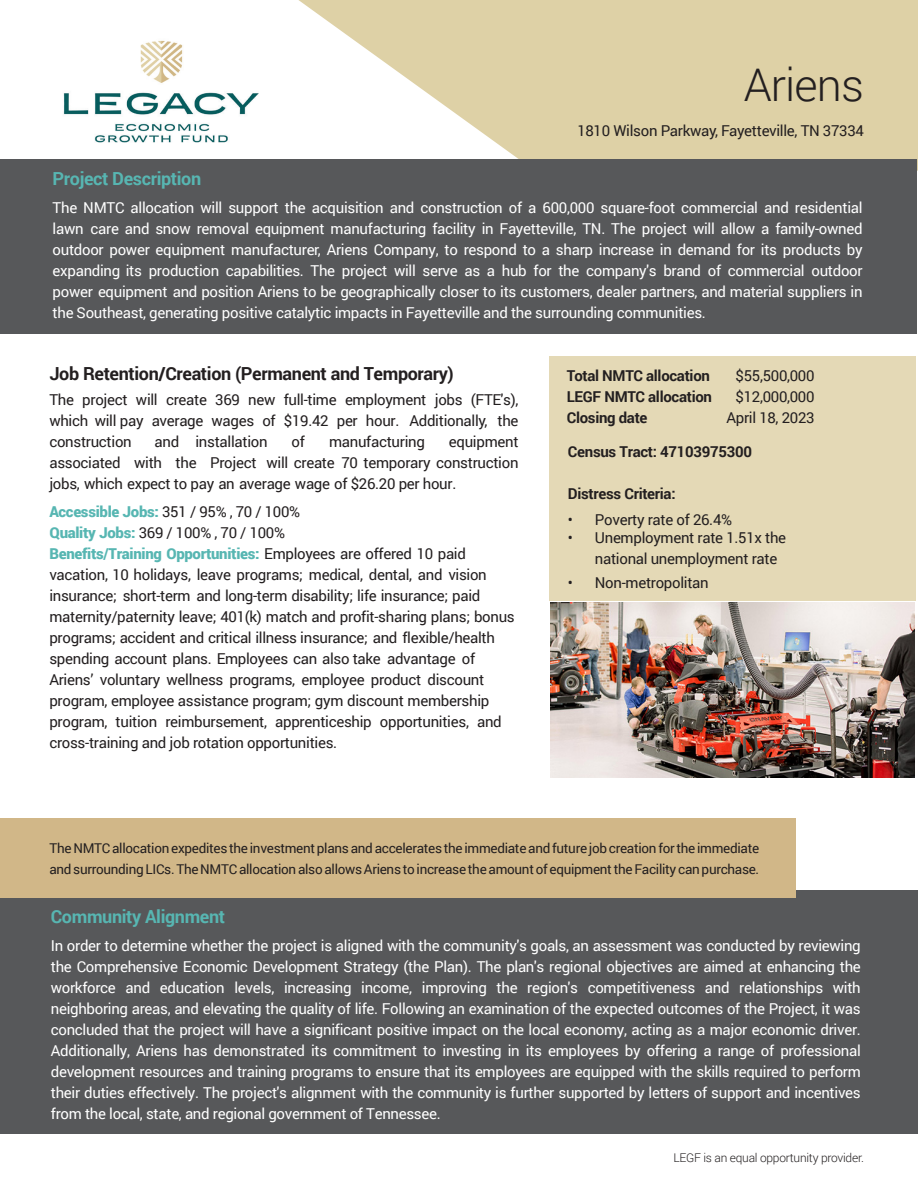
<style>
.page{position:relative;width:918px;height:1188px;background:#fff}
.page>*{position:absolute;margin:0;border:0;box-sizing:border-box;transform-origin:0 0}
.t1{font:300 45px "Roboto";letter-spacing:-.02em;color:#231f20}
.t2{font:700 18px "Roboto";letter-spacing:-.02em;color:#231f20}
.t3{font:700 18px "Roboto";letter-spacing:-.02em;color:#57b6b2}
.t4{font:15px/21px "Roboto";letter-spacing:-.02em;color:#fff;text-align:justify}
.t5{font:15px/21px "Roboto";letter-spacing:-.02em;color:#231f20}
.t6{font:700 15px "Roboto";letter-spacing:-.02em;color:#231f20}
.t7{font:13.5px/21.3px "Roboto";letter-spacing:-.02em;color:#231f20}
.t8{font:300 12px "Roboto";letter-spacing:-.02em;color:#231f20}
.s1{font-weight:900;color:#57b6b2}
</style>
<div class="page">
<svg style="left:298px;top:0;width:620px;height:171px;fill:#ded1a6"></svg>
<div style="left:0;top:891px;width:918px;height:243px;background:#57585a"></div>
<div style="left:0;top:818px;width:795px;height:79px;background:#d1b788"></div>
<div style="left:0;top:159px;width:917px;height:175px;background:#57585a"></div>
<img style="left:63px;top:40px;width:196px;height:103px">
<div style="left:549px;top:356px;width:366px;height:245px;background:#e4d9b6"></div>
<img style="left:550px;top:602px;width:365px;height:176px">
<p class="t1" style="left:744px;top:54px;width:122px">Ariens</p>
<p class="t5" style="left:577px;top:119px;width:288px">1810 Wilson Parkway, Fayetteville, TN 37334</p>
<p class="t3" style="left:53px;top:166px;width:150px">Project Description</p>
<p class="t4" style="left:53px;top:197px;width:812px">The NMTC allocation will support the acquisition and construction of a 600,000 square-foot commercial and residential lawn care and snow removal equipment manufacturing facility in Fayetteville, TN. The project will allow a family-owned outdoor power equipment manufacturer, Ariens Company, to respond to a sharp increase in demand for its products by expanding its production capabilities. The project will serve as a hub for the company's brand of commercial outdoor power equipment and position Ariens to be geographically closer to its customers, dealer partners, and material suppliers in the Southeast, generating positive catalytic impacts in Fayetteville and the surrounding communities.</p>
<p class="t2" style="left:49px;top:361px;width:406px">Job Retention/Creation (Permanent and Temporary)</p>
<p class="t5" style="left:49px;top:389px;width:471px;text-align:justify">The project will create 369 new full-time employment jobs (FTE's), which will pay average wages of $19.42 per hour. Additionally, the construction</p>
<p class="t5" style="left:155px;top:431px;width:114px">and installation</p>
<p class="t5" style="left:292px;top:431px;width:15px">of</p>
<p class="t5" style="left:329px;top:431px;width:97px">manufacturing</p>
<p class="t5" style="left:49px;top:431px;width:471px;text-align:justify;text-indent:400px">equipment associated with the Project will create 70 temporary construction jobs, which expect to pay an average wage of $26.20 per hour.</p>
<p class="t5" style="left:49px;top:501px;width:467px"><span class="s1">Accessible Jobs:</span> 351 / 95% , 70 / 100%<br><span class="s1">Quality Jobs:</span> 369 / 100% , 70 / 100%<br><span class="s1">Benefits/Training Opportunities:</span> Employees are offered 10 paid vacation, 10 holidays, leave programs; medical, dental, and vision insurance; short-term and long-term disability; life insurance; paid maternity/paternity leave; 401(k) match and profit-sharing plans; bonus programs; accident and critical illness insurance; and flexible/health spending account plans. Employees can also take advantage of Ariens’ voluntary wellness programs, employee product discount program, employee assistance program; gym discount membership program, tuition reimbursement, apprenticeship opportunities, and cross-training and job rotation opportunities.</p>
<p class="t6" style="left:567px;top:366px;width:145px">Total NMTC allocation</p>
<p class="t6" style="left:567px;top:387px;width:147px">LEGF NMTC allocation</p>
<p class="t6" style="left:567px;top:408px;width:82px">Closing date</p>
<p class="t5" style="left:736px;top:365px;width:80px">$55,500,000</p>
<p class="t5" style="left:736px;top:386px;width:80px">$12,000,000</p>
<p class="t5" style="left:726px;top:407px;width:90px">April 18, 2023</p>
<p class="t6" style="left:568px;top:441px;width:186px">Census Tract: 47103975300</p>
<p class="t6" style="left:568px;top:483px;width:109px">Distress Criteria:</p>
<p class="t5" style="left:568px;top:508px;width:166px">• Poverty rate of 26.4%</p>
<p class="t5" style="left:595px;top:526px;width:193px;text-indent:-27px">• Unemployment rate 1.51x the national unemployment rate</p>
<p class="t5" style="left:568px;top:571px;width:142px">• Non-metropolitan</p>
<p class="t7" style="left:49px;top:837px;width:711px">The NMTC allocation expedites the investment plans and accelerates the immediate and future job creation for the immediate and surrounding LICs. The NMTC allocation also allows Ariens to increase the amount of equipment the Facility can purchase.</p>
<p class="t3" style="left:51px;top:904px;width:176px">Community Alignment</p>
<p class="t4" style="left:51px;top:935px;width:812px">In order to determine whether the project is aligned with the community's goals, an assessment was conducted by reviewing the Comprehensive Economic Development Strategy (the Plan). The plan's regional objectives are aimed at enhancing the workforce and education levels, increasing income, improving the region's competitiveness and relationships with neighboring areas, and elevating the quality of life. Following an examination of the expected outcomes of the Project, it was concluded that the project will have a significant positive impact on the local economy, acting as a major economic driver.<br>Additionally, Ariens has demonstrated its commitment to investing in its employees by offering a range of professional development resources and training programs to ensure that its employees are equipped with the skills required to perform their duties effectively. The project's alignment with the community is further supported by letters of support and incentives from the local, state, and regional government of Tennessee.</p>
<p class="t8" style="left:673px;top:1149px;width:192px">LEGF is an equal opportunity provider.</p>
</div>
